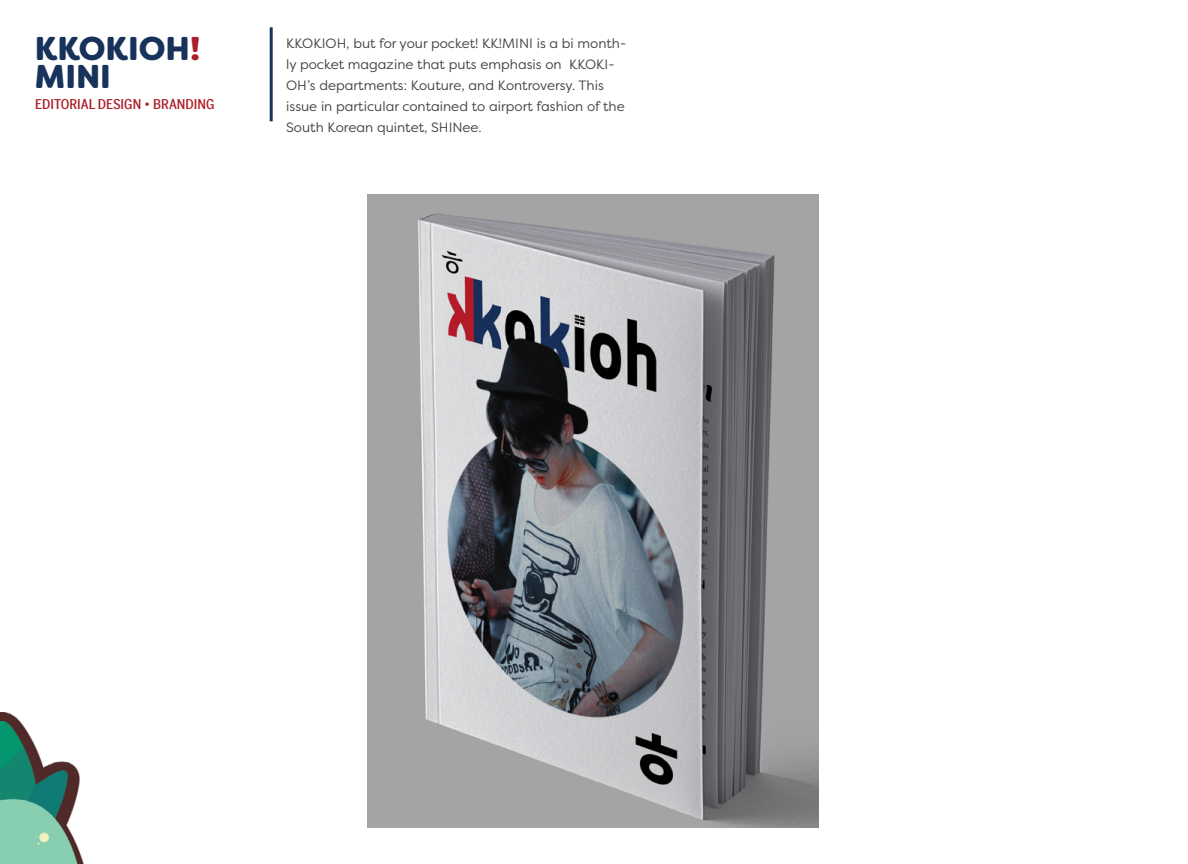
<style>
.page{position:relative;width:1188px;height:864px;background:#fff}
.page>*{position:absolute;margin:0;border:0;box-sizing:border-box;transform-origin:0 0}
.t1{font:900 33px/28.5px "Filson Soft";color:#17335b}
.t2{font:13.5px/21px "Filson Pro";color:#414042}
.t3{font:500 13.5px "Benton Sans Condensed";color:#ad1f29}
.s1{color:#ad1f29}
</style>
<div class="page">
<hr style="left:270px;top:27px;width:3px;height:94px;background:#17335b">
<img style="left:0;top:712px;width:84px;height:152px">
<img style="left:367px;top:194px;width:452px;height:634px">
<h1 class="t1" style="left:35px;top:34px;width:167px">KKOKIOH<span class="s1">!<br></span>MINI</h1>
<p class="t3" style="left:35px;top:94px;width:181px">EDITORIAL DESIGN • BRANDING</p>
<p class="t2" style="left:286px;top:32px;width:342px">KKOKIOH, but for your pocket! KK!MINI is a bi month&shy;ly pocket magazine that puts emphasis on KKOKI-OH’s departments: Kouture, and Kontroversy. This issue in particular contained to airport fashion of the South Korean quintet, SHINee.</p>
</div>
